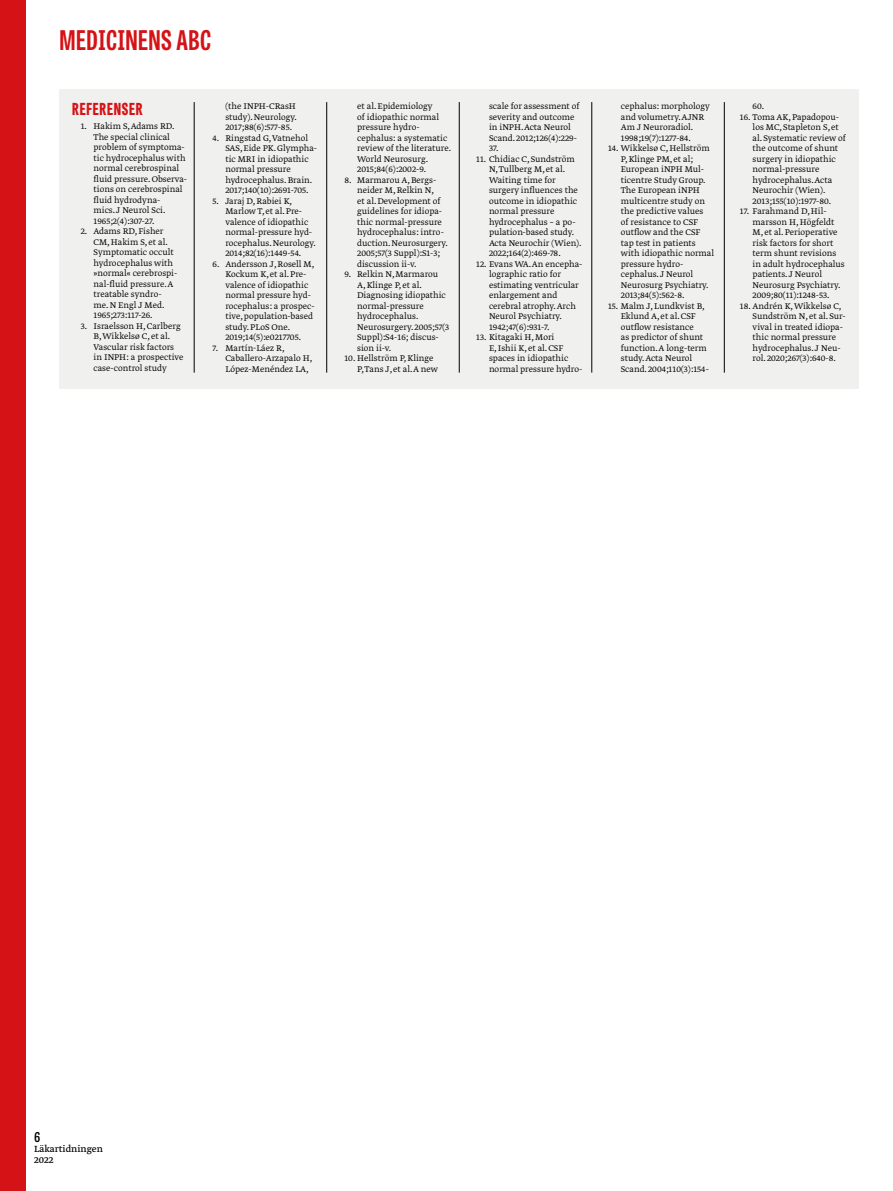
<style>
.page{position:relative;width:893px;height:1191px;background:#fff}
.page>*{position:absolute;margin:0;border:0;box-sizing:border-box;transform-origin:0 0}
.t1{font:700 27px "Tablet Gothic Compressed";letter-spacing:.02em;color:#d51317}
.t2{font:800 16.5px "Tablet Gothic Compressed";letter-spacing:.045em;color:#d51317}
.t3{font:600 13.5px "Tablet Gothic Condensed";color:#000}
.t4{font:10.5px/10.5px "Greta Text Pro";color:#000}
.t5{font:9.75px/10.5px "Greta Text Pro Light Min";color:#000}
</style>
<div class="page">
<div style="left:0;top:0;width:26px;height:1191px;background:#d51317"></div>
<div style="left:60px;top:89px;width:799px;height:300px;background:#f0f0ef"></div>
<hr style="left:194px;top:102px;width:1px;height:270px;background:#000">
<hr style="left:459px;top:102px;width:1px;height:270px;background:#000">
<hr style="left:326px;top:102px;width:1px;height:270px;background:#000">
<hr style="left:591px;top:102px;width:1px;height:270px;background:#000">
<hr style="left:724px;top:102px;width:1px;height:270px;background:#000">
<h1 class="t1" style="left:60px;top:22px;width:153px">MEDICINENS ABC</h1>
<h2 class="t2" style="left:72px;top:97px;width:72px">REFERENSER</h2>
<p class="t5" style="left:94px;top:122px;width:95px;text-indent:-13px">1. Hakim S, Adams RD.<br>The special clinical problem of symptoma&shy;tic hydrocephalus with normal cerebrospinal fluid pressure. Observa&shy;tions on cerebrospinal fluid hydrodyna-<br>mics. J Neurol Sci.<br>1965;2(4):307-27.</p>
<p class="t5" style="left:94px;top:227px;width:85px;text-indent:-13px">2. Adams RD, Fisher<br>CM, Hakim S, et al.<br>Symptomatic occult hydrocephalus with »normal« cerebrospi&shy;nal-fluid pressure. A treatable syndro&shy;me. N Engl J Med.<br>1965;273:117-26.</p>
<p class="t5" style="left:94px;top:321px;width:91px;text-indent:-13px">3. Israelsson H, Carlberg<br>B, Wikkelsø C, et al.<br>Vascular risk factors in INPH: a prospective case-control study</p>
<p class="t5" style="left:225px;top:101px;width:73px;text-align:justify">(the INPH-CRasH study). Neurology.<br>2017;88(6):577-85.</p>
<p class="t5" style="left:225px;top:133px;width:93px;text-indent:-13px">4. Ringstad G, Vatnehol<br>SAS, Eide PK. Glympha&shy;tic MRI in idiopathic normal pressure hydrocephalus. Brain.<br>2017;140(10):2691-705.</p>
<p class="t5" style="left:225px;top:196px;width:92px;text-indent:-13px">5. Jaraj D, Rabiei K,<br>Marlow T, et al. Pre&shy;valence of idiopathic normal-pressure hyd&shy;rocephalus. Neurology.<br>2014;82(16):1449-54.</p>
<p class="t5" style="left:225px;top:259px;width:91px;text-indent:-13px">6. Andersson J, Rosell M,<br>Kockum K, et al. Pre&shy;valence of idiopathic normal pressure hyd&shy;rocephalus: a prospec&shy;tive, population-based study. PLoS One.<br>2019;14(5):e0217705.</p>
<p class="t5" style="left:225px;top:343px;width:89px;text-indent:-13px">7. Martín-Láez R,<br>Caballero-Arzapalo H,<br>López-Menéndez LA,</p>
<p class="t5" style="left:357px;top:101px;width:96px">et al. Epidemiology<br>of idiopathic normal pressure hydro&shy;cephalus: a systematic review of the literature.<br>World Neurosurg.<br>2015;84(6):2002-9.</p>
<p class="t5" style="left:357px;top:175px;width:92px;text-indent:-13px">8. Marmarou A, Bergs&shy;neider M, Relkin N,<br>et al. Development of guidelines for idiopa&shy;thic normal-pressure hydrocephalus: intro&shy;duction. Neurosurgery.<br>2005;57(3 Suppl):S1-3; discussion ii-v.</p>
<p class="t5" style="left:357px;top:269px;width:94px;text-indent:-13px">9. Relkin N, Marmarou<br>A, Klinge P, et al.<br>Diagnosing idiopathic normal-pressure hydrocephalus.<br>Neurosurgery. 2005;57(3<br>Suppl):S4-16; discus&shy;sion ii-v.</p>
<p class="t5" style="left:357px;top:353px;width:82px;text-indent:-13px">10. Hellström P, Klinge<br>P, Tans J, et al. A new</p>
<p class="t5" style="left:489px;top:101px;width:92px">scale for assessment of severity and outcome in iNPH. Acta Neurol<br>Scand. 2012;126(4):229-<br>37.</p>
<p class="t5" style="left:489px;top:154px;width:94px;text-indent:-13px">11. Chidiac C, Sundström<br>N, Tullberg M, et al.<br>Waiting time for surgery influences the outcome in idiopathic normal pressure hydrocephalus – a po&shy;pulation-based study.<br>Acta Neurochir (Wien).<br>2022;164(2):469-78.</p>
<p class="t5" style="left:489px;top:259px;width:95px;text-indent:-13px">12. Evans WA. An encepha&shy;lographic ratio for estimating ventricular enlargement and cerebral atrophy. Arch<br>Neurol Psychiatry.<br>1942;47(6):931-7.</p>
<p class="t5" style="left:489px;top:332px;width:95px;text-indent:-13px">13. Kitagaki H, Mori<br>E, Ishii K, et al. CSF spaces in idiopathic normal pressure hydro-</p>
<p class="t5" style="left:621px;top:101px;width:91px">cephalus: morphology and volumetry. AJNR<br>Am J Neuroradiol.<br>1998;19(7):1277-84.</p>
<p class="t5" style="left:621px;top:143px;width:95px;text-indent:-13px">14. Wikkelsø C, Hellström<br>P, Klinge PM, et al;<br>European iNPH Mul&shy;ticentre Study Group.<br>The European iNPH multicentre study on the predictive values<br>of resistance to CSF outflow and the CSF tap test in patients with idiopathic normal pressure hydro&shy;cephalus. J Neurol<br>Neurosurg Psychiatry.<br>2013;84(5):562-8.</p>
<p class="t5" style="left:621px;top:301px;width:90px;text-indent:-13px">15. Malm J, Lundkvist B,<br>Eklund A, et al. CSF outflow resistance<br>as predictor of shunt function. A long-term study. Acta Neurol<br>Scand. 2004;110(3):154-</p>
<p class="t5" style="left:753px;top:101px;width:13px">60.</p>
<p class="t5" style="left:753px;top:112px;width:95px;text-indent:-13px">16. Toma AK, Papadopou&shy;los MC, Stapleton S, et al. Systematic review of the outcome of shunt surgery in idiopathic normal-pressure hydrocephalus. Acta<br>Neurochir (Wien).<br>2013;155(10):1977-80.</p>
<p class="t5" style="left:753px;top:206px;width:94px;text-indent:-13px">17. Farahmand D, Hil&shy;marsson H, Högfeldt<br>M, et al. Perioperative risk factors for short term shunt revisions in adult hydrocephalus patients. J Neurol<br>Neurosurg Psychiatry.<br>2009;80(11):1248-53.</p>
<p class="t5" style="left:753px;top:301px;width:94px;text-indent:-13px">18. Andrén K, Wikkelsø C,<br>Sundström N, et al. Sur&shy;vival in treated idiopa&shy;thic normal pressure hydrocephalus. J Neu&shy;rol. 2020;267(3):640-8.</p>
<h3 class="t3" style="left:34px;top:1127px;width:8px">6</h3>
<p class="t4" style="left:34px;top:1144px;width:70px">Läkartidningen<br>2022</p>
</div>
